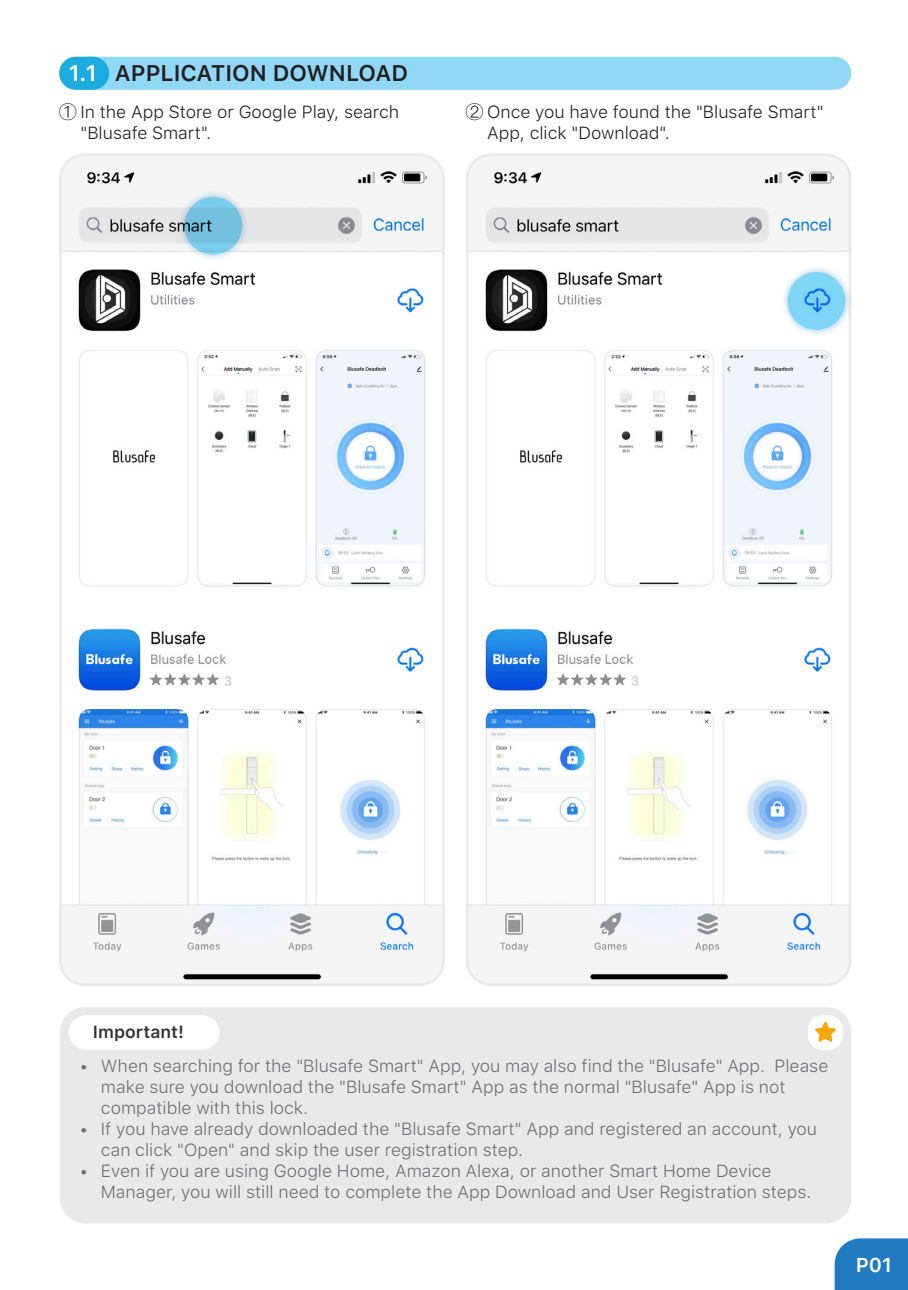
<style>
.page{position:relative;width:908px;height:1290px;background:#fff}
.page>*{position:absolute;margin:0;border:0;box-sizing:border-box;transform-origin:0 0}
.页眉右{font:600 22.5px "SF Pro Text";color:#231f20}
.t1{font:600 20px "SF Pro Text";color:#fff}
.t2{font:300 17.5px/21px "SF Pro Text";color:#6c6d70}
.t3{font:300 17.5px/21px "SF Pro Text";color:#231f20}
.提示标{font:600 17.5px "SF Pro Text";color:#333334}
.s1{color:#fff}
.s2{font-family:"Ping Fang SC Regular";font-weight:400}
</style>
<div class="page">
<div style="left:834px;top:1238px;width:73px;height:52px;background:#227bc0"></div>
<div style="left:60px;top:1007px;width:790px;height:216px;background:#e9e9e9;border-radius:25px"></div>
<div style="left:69px;top:1015px;width:150px;height:35px;background:#fff;border-radius:17px"></div>
<div style="left:71px;top:57px;width:779px;height:33px;background:#91d8f7;border-radius:17px"></div>
<div style="left:59px;top:57px;width:50px;height:33px;background:#1babde;border-radius:17px"></div>
<img style="left:62px;top:154px;width:382px;height:829px">
<div style="left:59px;top:154px;width:385px;height:832px;border:2px solid #e9e9e9;border-radius:24px"></div>
<img style="left:469px;top:154px;width:381px;height:829px">
<div style="left:466px;top:154px;width:384px;height:832px;border:2px solid #e9e9e9;border-radius:24px"></div>
<div style="left:176px;top:190px;width:73px;height:72px;background:#0070bd;opacity:.75"></div>
<svg style="left:184px;top:197px;width:58px;height:58px;background:#72bdda"></svg>
<div style="left:779px;top:265px;width:73px;height:72px;background:#0070bd;opacity:.75"></div>
<svg style="left:787px;top:272px;width:57px;height:58px;background:#79cef5"></svg>
<div style="left:807px;top:1015px;width:35px;height:35px;background:#fff;border-radius:50%"></div>
<svg style="left:815px;top:1022px;width:21px;height:20px"></svg>
<p class="页眉右" style="left:69px;top:57px;width:341px"><span class="s1">1.1</span> APPLICATION DOWNLOAD</p>
<p class="t3" style="left:80px;top:102px;width:320px;text-indent:-21px"><span class="s2">①</span> In the App Store or Google Play, search "Blusafe Smart".</p>
<p class="t3" style="left:487px;top:102px;width:338px;text-indent:-21px"><span class="s2">②</span> Once you have found the "Blusafe Smart"<br>App, click "Download".</p>
<p class="提示标" style="left:93px;top:1019px;width:93px">Important!</p>
<p class="t2" style="left:101px;top:1055px;width:728px;text-indent:-21px">• When searching for the "Blusafe Smart" App, you may also find the "Blusafe" App. Please make sure you download the "Blusafe Smart" App as the normal "Blusafe" App is not compatible with this lock.</p>
<p class="t2" style="left:101px;top:1118px;width:717px;text-indent:-21px">• If you have already downloaded the "Blusafe Smart" App and registered an account, you can click "Open" and skip the user registration step.</p>
<p class="t2" style="left:101px;top:1160px;width:712px;text-indent:-21px">• Even if you are using Google Home, Amazon Alexa, or another Smart Home Device<br>Manager, you will still need to complete the App Download and User Registration steps.</p>
<p class="t1" style="left:855px;top:1250px;width:38px">P01</p>
</div>
